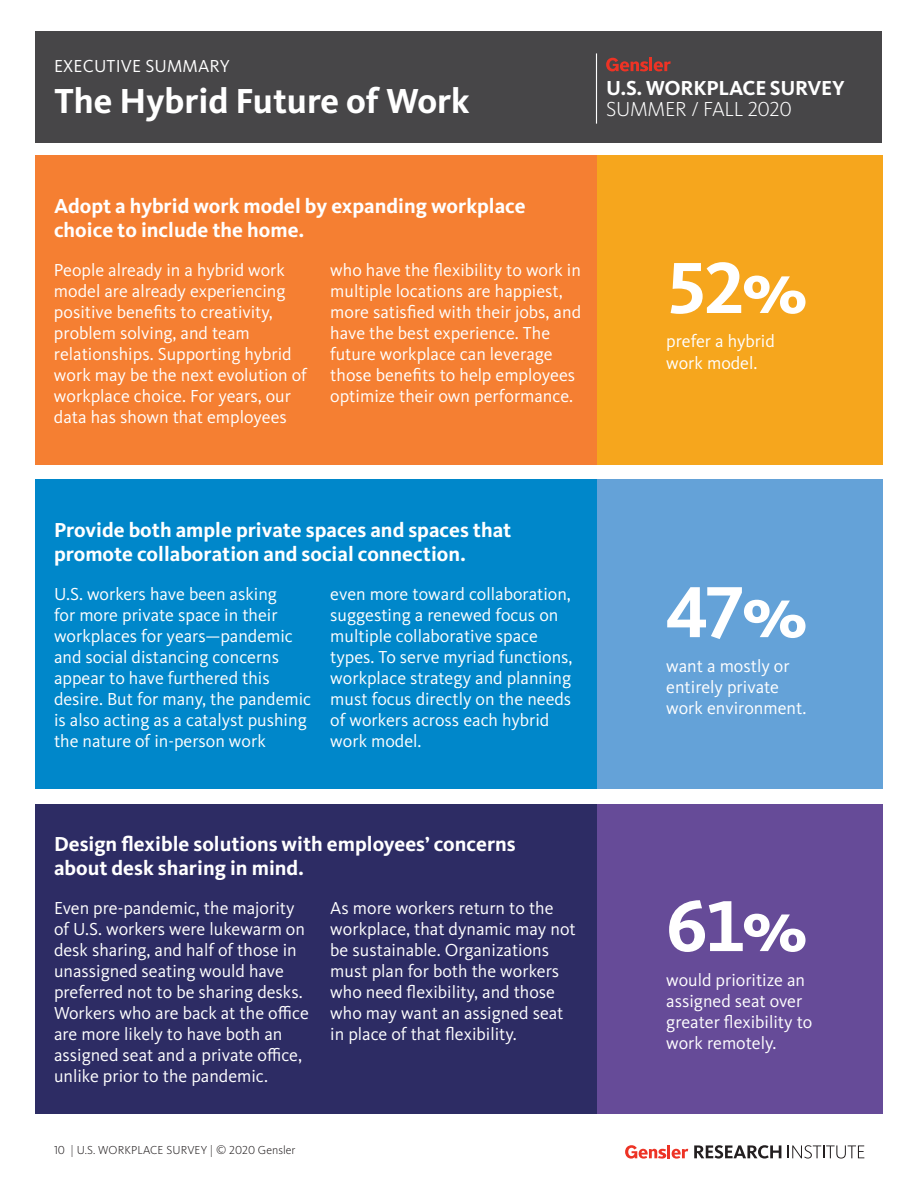
<style>
.page{position:relative;width:918px;height:1188px;background:#fff}
.page>*{position:absolute;margin:0;border:0;box-sizing:border-box;transform-origin:0 0}
.t1{font:700 75px "Kievit OT";color:#fff}
.t2{font:700 36px "Kievit OT";color:#fff}
.t3{font:700 21px/24px "Kievit OT";color:#fff}
.t4{font:300 21px "Kievit OT";letter-spacing:-.015em;color:#fff}
.t5{font:18px/21px "Kievit OT";color:#fff}
.t6{font:300 12px "Kievit OT";letter-spacing:.005em;color:#231f20}
</style>
<div class="page">
<svg style="left:694px;top:1145px;width:87px;height:14px"></svg>
<svg style="left:788px;top:1145px;width:76px;height:14px"></svg>
<svg style="left:625px;top:1145px;width:63px;height:14px"></svg>
<div style="left:36px;top:32px;width:846px;height:111px;background:#474648"></div>
<hr style="left:596px;top:53px;width:1px;height:71px;background:#fff">
<svg style="left:606px;top:58px;width:65px;height:13px"></svg>
<div style="left:36px;top:479px;width:846px;height:310px;background:#0087ca"></div>
<div style="left:597px;top:479px;width:285px;height:310px;background:#64a2d8"></div>
<div style="left:36px;top:804px;width:846px;height:310px;background:#2d2c64"></div>
<div style="left:597px;top:804px;width:285px;height:310px;background:#664b98"></div>
<div style="left:36px;top:155px;width:561px;height:310px;background:#f57f32"></div>
<div style="left:597px;top:155px;width:285px;height:310px;background:#f6a61d"></div>
<p class="t5" style="left:54px;top:56px;width:177px">EXECUTIVE SUMMARY</p>
<h2 class="t2" style="left:54px;top:80px;width:417px">The Hybrid Future of Work</h2>
<p class="t3" style="left:606px;top:76px;width:240px">U.S. WORKPLACE SURVEY</p>
<p class="t4" style="left:606px;top:97px;width:187px">SUMMER / FALL 2020</p>
<p class="t3" style="left:54px;top:194px;width:473px">Adopt a hybrid work model by expanding workplace choice to include the home.</p>
<p class="t5" style="left:54px;top:259px;width:255px">People already in a hybrid work model are already experiencing positive benefits to creativity, problem solving, and team relationships. Supporting hybrid work may be the next evolution of workplace choice. For years, our data has shown that employees</p>
<p class="t5" style="left:330px;top:259px;width:252px">who have the flexibility to work in multiple locations are happiest, more satisfied with their jobs, and have the best experience. The future workplace can leverage those benefits to help employees optimize their own performance.</p>
<p class="t3" style="left:54px;top:518px;width:459px">Provide both ample private spaces and spaces that promote collaboration and social connection.</p>
<p class="t5" style="left:54px;top:584px;width:259px">U.S. workers have been asking<br>for more private space in their workplaces for years—pandemic and social distancing concerns appear to have furthered this desire. But for many, the pandemic is also acting as a catalyst pushing the nature of in-person work</p>
<p class="t5" style="left:330px;top:584px;width:244px">even more toward collaboration, suggesting a renewed focus on multiple collaborative space types. To serve myriad functions, workplace strategy and planning must focus directly on the needs of workers across each hybrid work model.</p>
<p class="t3" style="left:54px;top:832px;width:463px">Design flexible solutions with employees’ concerns about desk sharing in mind.</p>
<p class="t5" style="left:54px;top:897px;width:256px">Even pre-pandemic, the majority of U.S. workers were lukewarm on desk sharing, and half of those in unassigned seating would have preferred not to be sharing desks.<br>Workers who are back at the office are more likely to have both an assigned seat and a private office, unlike prior to the pandemic.</p>
<p class="t5" style="left:330px;top:898px;width:247px">As more workers return to the workplace, that dynamic may not be sustainable. Organizations must plan for both the workers who need flexibility, and those who may want an assigned seat in place of that flexibility.</p>
<p class="t6" style="left:54px;top:1144px;width:243px">10 | U.S. WORKPLACE SURVEY | © 2020 Gensler</p>
<h1 class="t1" style="left:666px;top:244px;width:143px">52%</h1>
<p class="t5" style="left:666px;top:331px;width:110px">prefer a hybrid work model.</p>
<h1 class="t1" style="left:666px;top:568px;width:143px">47%</h1>
<p class="t5" style="left:666px;top:655px;width:142px">want a mostly or entirely private work environment.</p>
<h1 class="t1" style="left:666px;top:882px;width:143px">61%</h1>
<p class="t5" style="left:666px;top:969px;width:148px">would prioritize an assigned seat over greater flexibility to work remotely.</p>
</div>
